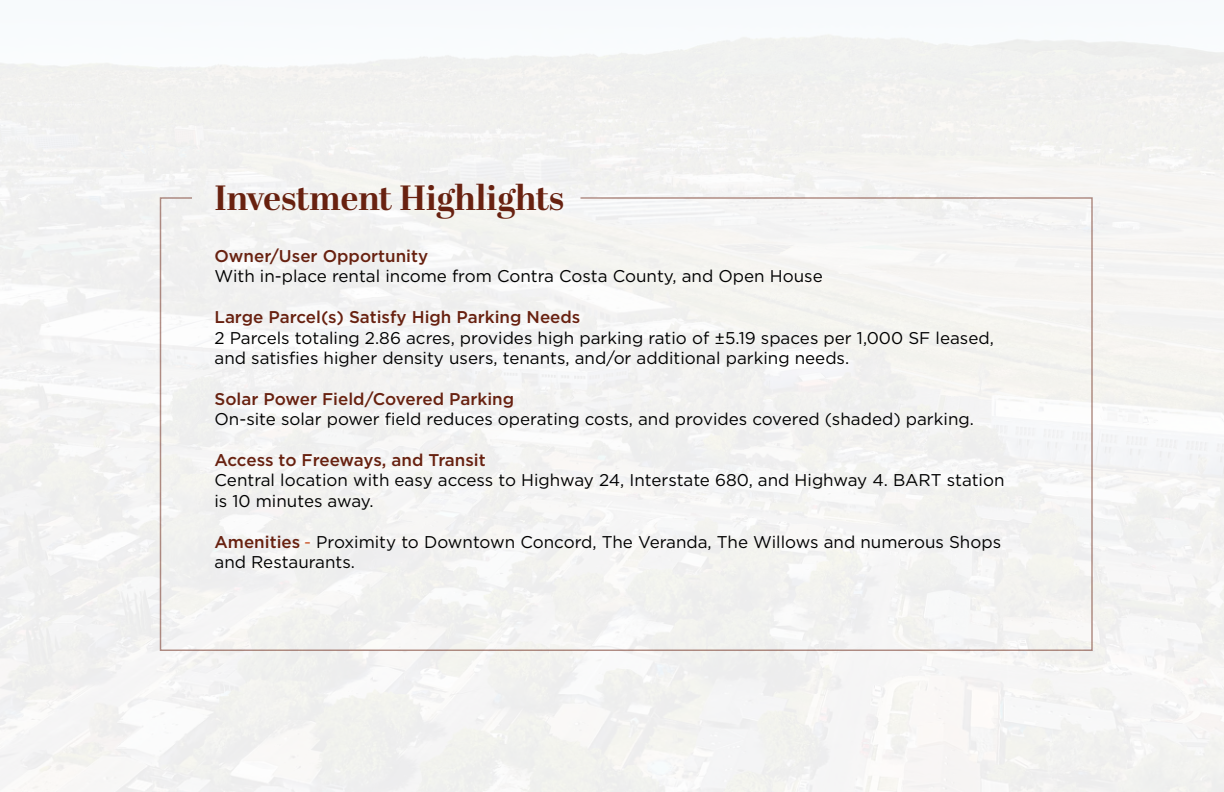
<style>
.page{position:relative;width:1224px;height:792px;background:#fff}
.page>*{position:absolute;margin:0;border:0;box-sizing:border-box;transform-origin:0 0}
.t1{font:700 35px "Abril Display";color:#682110}
.t2{font:17px/20.4px "Gotham";color:#000}
.t3{font:500 17px "Gotham";color:#682110}
.s1{font-weight:500;color:#682110}
.s2{color:#c95527}
</style>
<div class="page">
<svg style="left:159px;top:196px;width:935px;height:456px"></svg>
<h1 class="t1" style="left:214px;top:174px;width:351px">Investment Highlights</h1>
<p class="t3" style="left:214px;top:245px;width:215px">Owner/User Opportunity</p>
<p class="t2" style="left:214px;top:266px;width:610px">With in-place rental income from Contra Costa County, and Open House</p>
<p class="t3" style="left:214px;top:306px;width:367px">Large Parcel(s) Satisfy High Parking Needs</p>
<p class="t2" style="left:214px;top:327px;width:781px">2 Parcels totaling 2.86 acres, provides high parking ratio of ±5.19 spaces per 1,000 SF leased, and satisfies higher density users, tenants, and/or additional parking needs.</p>
<p class="t3" style="left:214px;top:388px;width:301px">Solar Power Field/Covered Parking</p>
<p class="t2" style="left:214px;top:409px;width:761px">On-site solar power field reduces operating costs, and provides covered (shaded) parking.</p>
<p class="t3" style="left:214px;top:449px;width:273px">Access to Freeways, and Transit</p>
<p class="t2" style="left:214px;top:470px;width:792px">Central location with easy access to Highway 24, Interstate 680, and Highway 4. BART station is 10 minutes away.</p>
<p class="t2" style="left:214px;top:531px;width:788px"><span class="s1">Amenities</span> <span class="s2">-</span> Proximity to Downtown Concord, The Veranda, The Willows and numerous Shops and Restaurants.</p>
</div>
